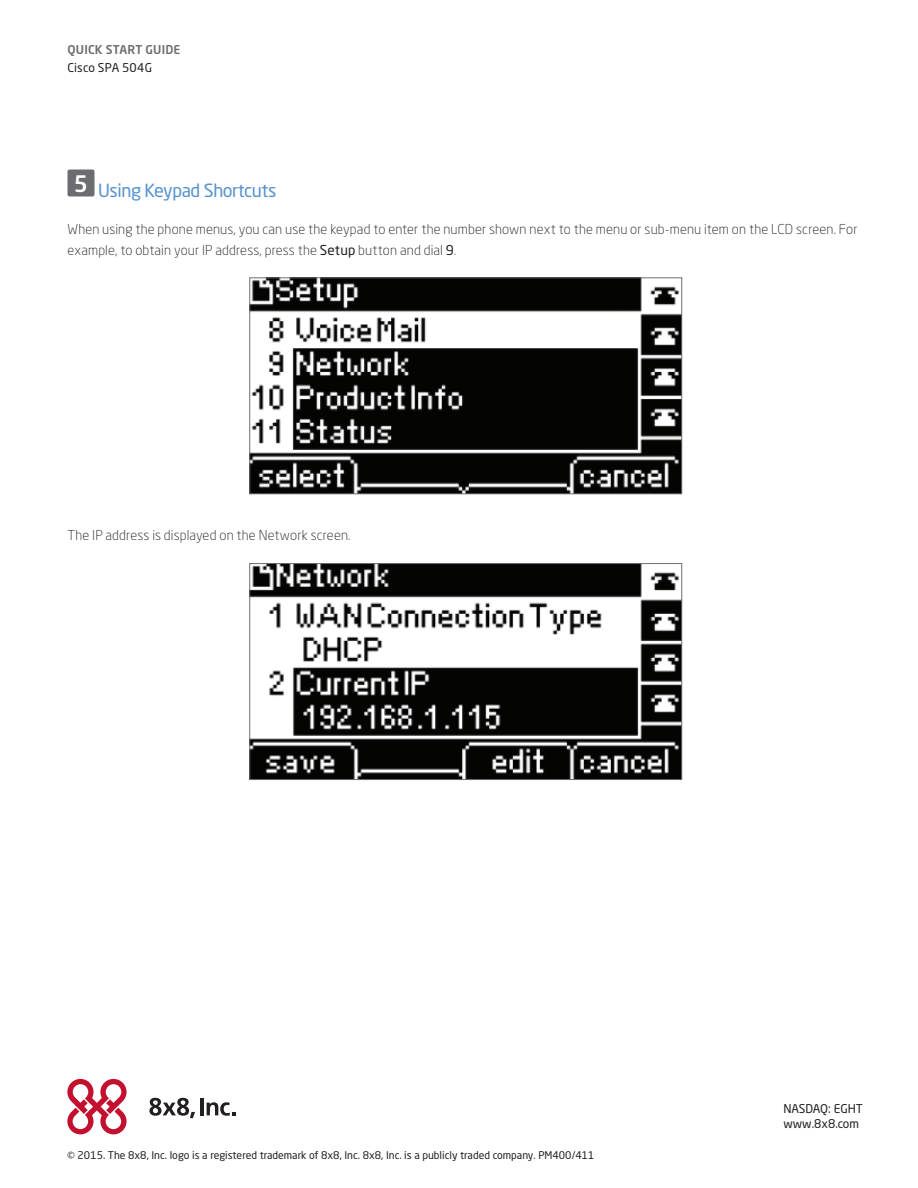
<style>
.page{position:relative;width:918px;height:1188px;background:#fff}
.page>*{position:absolute;margin:0;border:0;box-sizing:border-box;transform-origin:0 0}
.t1{font:18px "Neo Sans Std";letter-spacing:-.025em;color:#5592ce}
.t2{font:300 13.5px/21px "Neo Sans Std";letter-spacing:.01em;color:#231f20}
.t3{font:12px/15px "Neo Sans Std";color:#231f20}
.t4{font:500 12px "Neo Sans Std";letter-spacing:.015em;color:#6c6d70}
.t5{font:10.5px "Neo Sans Std";color:#231f20}
.s1{font-weight:400}
</style>
<div class="page">
<svg style="left:149px;top:1098px;width:46px;height:20px"></svg>
<hr style="left:200px;top:1098px;width:4px;height:17px;background:#231f20">
<svg style="left:207px;top:1102px;width:28px;height:14px"></svg>
<svg style="left:67px;top:1079px;width:60px;height:55px"></svg>
<div style="left:68px;top:170px;width:26px;height:26px;background:#6c6d70;border-radius:2px"></div>
<img style="left:251px;top:279px;width:429px;height:213px">
<div style="left:249px;top:277px;width:433px;height:217px;border:1px solid #6c6d70"></div>
<img style="left:251px;top:565px;width:429px;height:213px">
<div style="left:249px;top:563px;width:433px;height:217px;border:1px solid #6c6d70"></div>
<p class="t4" style="left:68px;top:42px;width:114px">QUICK START GUIDE</p>
<p class="t3" style="left:68px;top:60px;width:86px">Cisco SPA 504G</p>
<h1 class="t1" style="left:74px;top:179px;width:204px"><sup>5</sup> Using Keypad Shortcuts</h1>
<p class="t2" style="left:68px;top:218px;width:792px">When using the phone menus, you can use the keypad to enter the number shown next to the menu or sub-menu item on the LCD screen. For example, to obtain your IP address, press the <span class="s1">Setup</span> button and dial <span class="s1">9</span>.</p>
<p class="t2" style="left:68px;top:525px;width:285px">The IP address is displayed on the Network screen.</p>
<p class="t5" style="left:67px;top:1149px;width:529px">© 2015. The 8x8, Inc. logo is a registered trademark of 8x8, Inc. 8x8, Inc. is a publicly traded company. PM400/411</p>
<p class="t3" style="left:783px;top:1101px;width:81px">NASDAQ: EGHT www.8x8.com</p>
</div>
